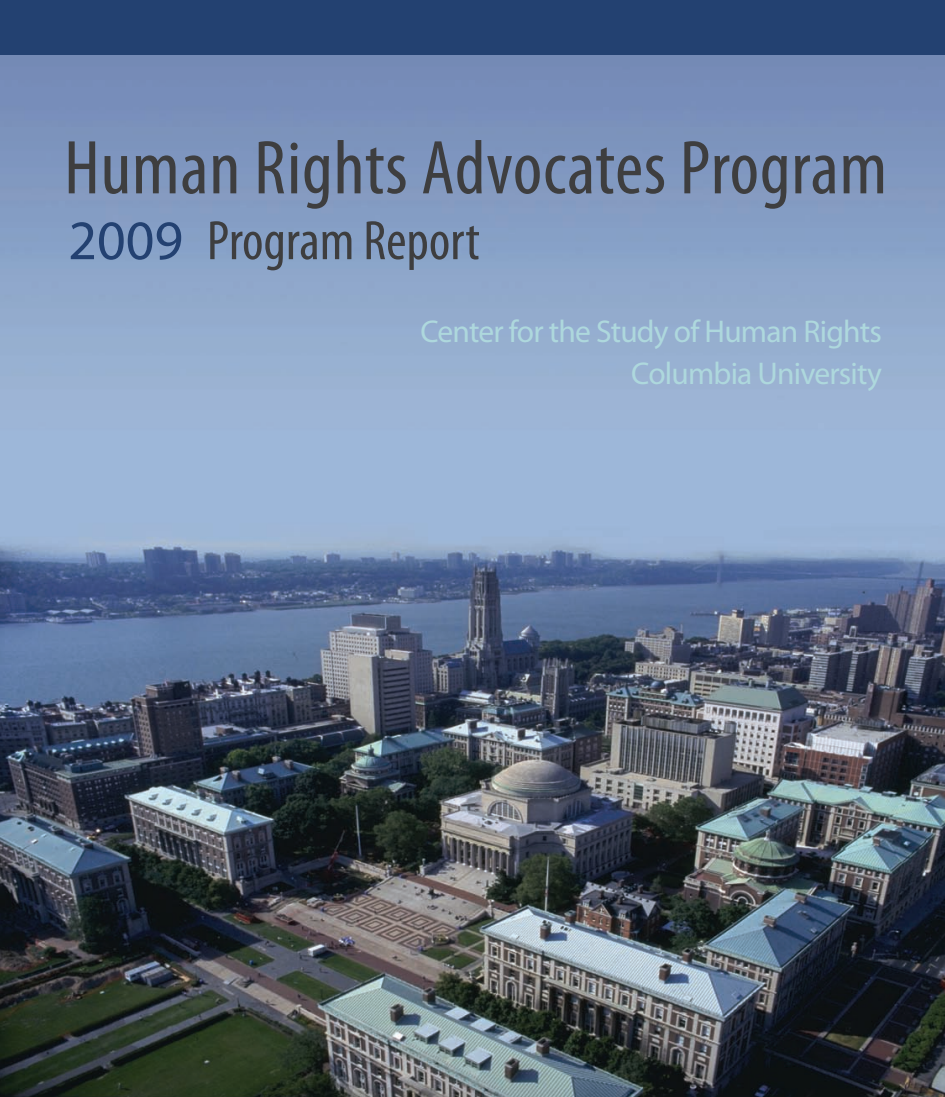
<style>
.page{position:relative;width:945px;height:1097px;background:#fff}
.page>*{position:absolute;margin:0;border:0;box-sizing:border-box;transform-origin:0 0}
.t1{font:condensed 77px "Myriad Pro";letter-spacing:.01em;color:#3e3e3f}
.t2{font:condensed 56px "Myriad Pro";color:#3e3e3f}
.t3{font:31.5px "Myriad Pro";letter-spacing:-.025em;color:#aed8dd}
.s1{font-stretch:normal;color:#234171}
</style>
<div class="page">
<div style="left:0;top:0;width:945px;height:55px;background:#234171"></div>
<img style="left:0;top:55px;width:945px;height:1041px">
<h1 class="t1" style="left:64px;top:121px;width:825px">Human Rights Advocates Program</h1>
<h2 class="t2" style="left:68px;top:207px;width:413px"><span class="s1">2009</span> Program Report</h2>
<p class="t3" style="left:420px;top:312px;width:463px">Center for the Study of Human Rights</p>
<p class="t3" style="left:631px;top:354px;width:252px">Columbia University</p>
</div>
